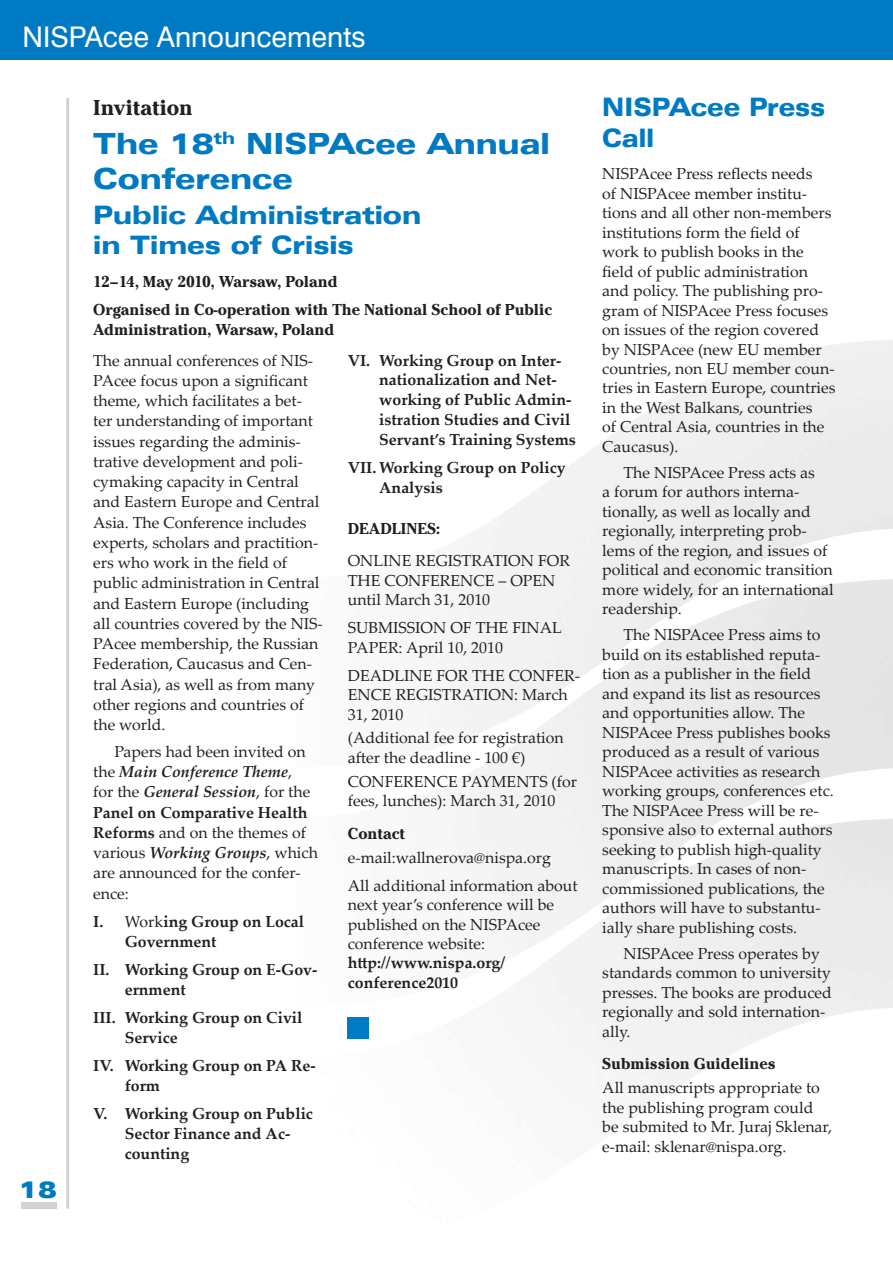
<style>
.page{position:relative;width:893px;height:1263px;background:#fff}
.page>*{position:absolute;margin:0;border:0;box-sizing:border-box;transform-origin:0 0}
.t1{font:900 expanded 29.25px/35.1px "Zurich AT";color:#007ac2}
.t2{font:28.5px "Swiss 721 AT";color:#fff}
.t3{font:900 expanded 25.5px/30.6px "Zurich AT";color:#007ac2}
.t4{font:900 expanded 25.5px/30.6px "Zurich AT";color:#007ac2;scale:.93 1}
.t5{font:900 expanded 23.7px "Zurich AT";color:#007ac2}
.t6{font:700 22.5px "Cheltenham Itc TEE";color:#231f20}
.t7{font:700 16.5px/28.3px "Cheltenham Itc TEE";color:#231f20}
.t8{font:15.9px/19.5px "Palatino Linotype";color:#231f20}
.t9{font:700 15.9px/19.8px "Palatino Linotype";color:#231f20}
.s1{font-weight:700;font-style:italic}
.s2{font-weight:700}
.s3{font-weight:400}
</style>
<div class="page">
<div style="left:0;top:0;width:893px;height:60px;background:#007ac2"></div>
<div style="left:21px;top:1202px;width:36px;height:7px;background:#d1d2d4"></div>
<hr style="left:66px;top:98px;width:3px;height:1110px;background:#d1d2d4">
<svg style="left:347px;top:340px;width:545px;height:756px;fill:#f3f3f3"></svg>
<svg style="left:892px;top:340px;width:1px;height:668px"></svg>
<div style="left:348px;top:1018px;width:21px;height:21px;background:#007ac2"></div>
<h2 class="t2" style="left:23px;top:20px;width:344px">NISPAcee Announcements</h2>
<h3 class="t6" style="left:93px;top:94px;width:101px">Invitation</h3>
<h1 class="t1" style="left:93px;top:126px;width:458px">The 18<sup>th</sup> NISPAcee Annual<br>Conference</h1>
<h3 class="t3" style="left:93px;top:199px;width:330px">Public Administration in Times of Crisis</h3>
<p class="t7" style="left:93px;top:267px;width:460px">12–14, May 2010, Warsaw, Poland<br>Organised in Co-operation with The National School of Public</p>
<p class="t7" style="left:93px;top:316px;width:243px">Administration, Warsaw, Poland</p>
<h3 class="t5" style="left:19px;top:1175px;width:40px">18</h3>
<p class="t8" style="left:93px;top:349px;width:231px;line-height:20.2px">The annual conferences of NIS-<br>PAcee focus upon a significant theme, which facilitates a bet&shy;ter understanding of important issues regarding the adminis&shy;trative development and poli&shy;cymaking capacity in Central and Eastern Europe and Central<br>Asia. The Conference includes experts, scholars and practition&shy;ers who work in the field of public administration in Central and Eastern Europe (including all countries covered by the NIS-<br>PAcee membership, the Russian<br>Federation, Caucasus and Cen&shy;tral Asia), as well as from many other regions and countries of the world.</p>
<p class="t8" style="left:93px;top:741px;width:226px;line-height:20.2px;text-indent:21px">Papers had been invited on the <span class="s1">Main Conference Theme</span>,<br>for the <span class="s1">General Session</span>, for the<br><span class="s2">Panel on Comparative Health<br>Reforms</span> and on the themes of various <span class="s1">Working Groups</span>, which are announced for the confer&shy;ence:</p>
<p class="t9" style="left:125px;top:911px;width:181px;text-indent:-31px">I. <span class="s3">Work</span>ing Group on Local<br>Government</p>
<p class="t9" style="left:125px;top:959px;width:194px;text-indent:-31px">II. Working Group on E-Gov&shy;ernment</p>
<p class="t9" style="left:125px;top:1007px;width:179px;text-indent:-31px">III. Working Group on Civil<br>Service</p>
<p class="t9" style="left:125px;top:1055px;width:192px;text-indent:-31px">IV. Working Group on PA Re&shy;form</p>
<p class="t9" style="left:125px;top:1103px;width:190px;text-indent:-31px">V. Working Group on Public<br>Sector Finance and Ac&shy;counting</p>
<p class="t9" style="left:379px;top:350px;width:198px;text-indent:-31px">VI. Working Group on Inter&shy;nationalization and Net&shy;working of Public Admin&shy;istration Studies and Civil<br>Servant’s Training Systems</p>
<p class="t9" style="left:379px;top:457px;width:188px;text-indent:-31px">VII. Working Group on Policy<br>Analysis</p>
<p class="t7" style="left:348px;top:514px;width:94px">DEADLINES:</p>
<p class="t8" style="left:348px;top:550px;width:224px">ONLINE REGISTRATION FOR<br>THE CONFERENCE – OPEN until March 31, 2010</p>
<p class="t8" style="left:348px;top:617px;width:216px">SUBMISSION OF THE FINAL<br>PAPER: April 10, 2010</p>
<p class="t8" style="left:348px;top:665px;width:234px">DEADLINE FOR THE CONFER-<br>ENCE REGISTRATION: March<br>31, 2010</p>
<p class="t8" style="left:348px;top:727px;width:218px">(Additional fee for registration after the deadline - 100 €)</p>
<p class="t8" style="left:348px;top:771px;width:231px">CONFERENCE PAYMENTS (for fees, lunches): March 31, 2010</p>
<p class="t7" style="left:348px;top:819px;width:59px">Contact</p>
<p class="t8" style="left:348px;top:842px;width:231px;line-height:28px">e-mail:wallnerova@nispa.org<br>All additional information about</p>
<p class="t8" style="left:348px;top:894px;width:208px">next year’s conference will be published on the NISPAcee conference website:</p>
<p class="t9" style="left:348px;top:953px;width:159px">http://www.nispa.org/ conference2010</p>
<h3 class="t4" style="left:602px;top:92px;width:241px">NISPAcee Press<br>Call</h3>
<p class="t8" style="left:602px;top:163px;width:235px">NISPAcee Press reflects needs<br>of NISPAcee member institu&shy;tions and all other non-members institutions form the field of work to publish books in the field of public administration and policy. The publishing pro&shy;gram of NISPAcee Press focuses on issues of the region covered by NISPAcee (new EU member countries, non EU member coun&shy;tries in Eastern Europe, countries in the West Balkans, countries<br>of Central Asia, countries in the<br>Caucasus).</p>
<p class="t8" style="left:602px;top:462px;width:233px;text-indent:21px">The NISPAcee Press acts as<br>a forum for authors interna&shy;tionally, as well as locally and regionally, interpreting prob&shy;lems of the region, and issues of political and economic transition more widely, for an international readership.</p>
<p class="t8" style="left:602px;top:624px;width:233px;text-indent:21px">The NISPAcee Press aims to build on its established reputa&shy;tion as a publisher in the field and expand its list as resources and opportunities allow. The<br>NISPAcee Press publishes books produced as a result of various<br>NISPAcee activities as research working groups, conferences etc.<br>The NISPAcee Press will be re&shy;sponsive also to external authors seeking to publish high-quality manuscripts. In cases of non&shy;commissioned publications, the authors will have to substantu&shy;ially share publishing costs.</p>
<p class="t8" style="left:602px;top:943px;width:231px;text-indent:21px">NISPAcee Press operates by standards common to university presses. The books are produced regionally and sold internation&shy;ally.</p>
<p class="t7" style="left:602px;top:1050px;width:175px">Submission Guidelines</p>
<p class="t8" style="left:602px;top:1077px;width:231px">All manuscripts appropriate to the publishing program could be submited to Mr. Juraj Sklenar, e-mail: sklenar@nispa.org.</p>
</div>
